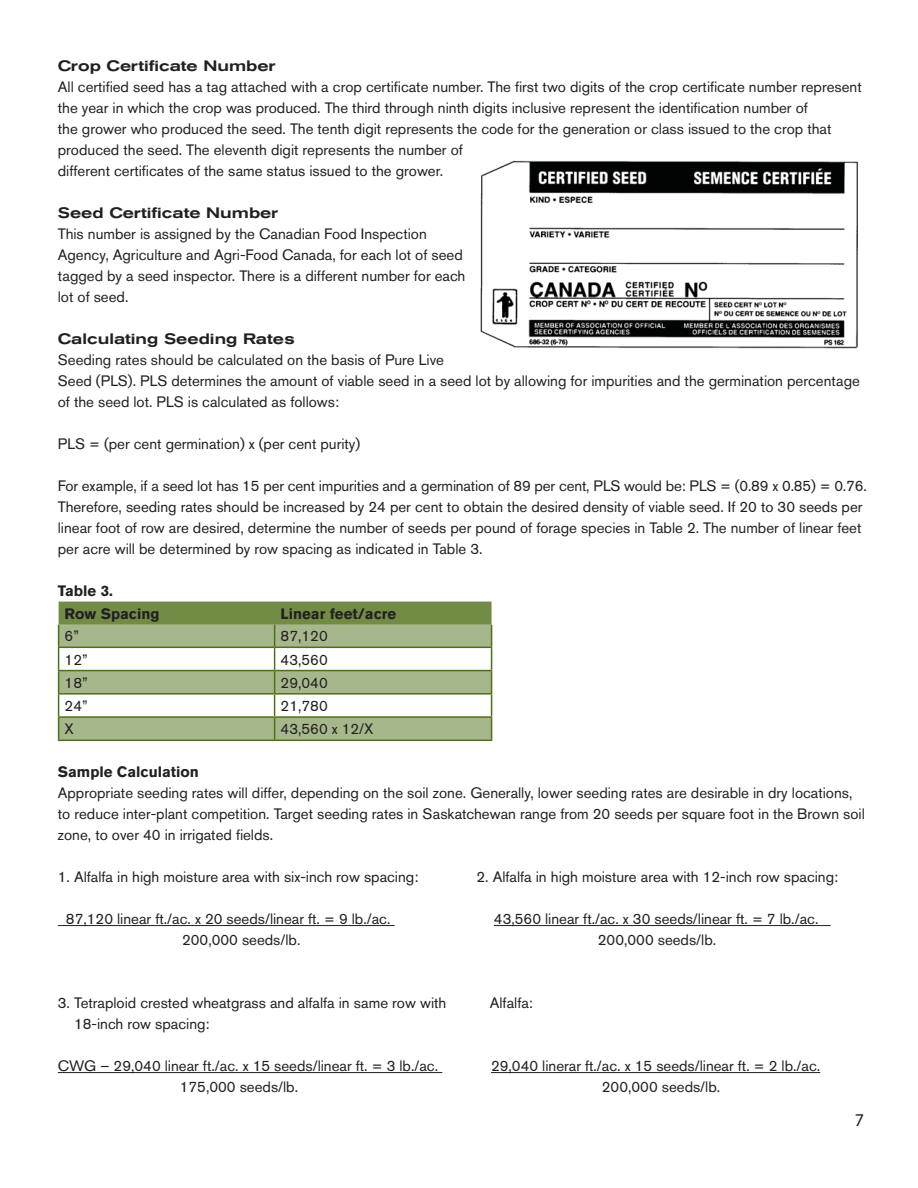
<style>
.page{position:relative;width:918px;height:1188px;background:#fff}
.page>*{position:absolute;margin:0;border:0;box-sizing:border-box;transform-origin:0 0}
.t1{font:18px "Myriad Pro";color:#231f20}
.t2{font:15px/21px "Akzidenz Grotesk BE";color:#231f20}
.t3{font:700 15px/23.2px "Akzidenz Grotesk BE";color:#231f20}
.s1{font-weight:500;font-stretch:expanded}
.s2{font-weight:700}
</style>
<div class="page">
<hr style="left:58px;top:925px;width:337px;height:1px;background:#231f20">
<hr style="left:494px;top:925px;width:337px;height:1px;background:#231f20">
<hr style="left:58px;top:1072px;width:384px;height:1px;background:#231f20">
<hr style="left:491px;top:1072px;width:329px;height:1px;background:#231f20">
<svg style="left:58px;top:602px;width:434px;height:138px"></svg>
<hr style="left:58px;top:740px;width:434px;height:1px;background:#4f6f18">
<img style="left:480px;top:160px;width:378px;height:189px">
<p class="t2" style="left:58px;top:55px;width:805px"><span class="s1">Crop Certificate Number<br></span>All certified seed has a tag attached with a crop certificate number. The first two digits of the crop certificate number represent the year in which the crop was produced. The third through ninth digits inclusive represent the identification number of<br>the grower who produced the seed. The tenth digit represents the code for the generation or class issued to the crop that produced the seed. The eleventh digit represents the number of<br>different certificates of the same status issued to the grower.</p>
<p class="t2" style="left:58px;top:202px;width:409px"><span class="s1">Seed Certificate Number<br></span>This number is assigned by the Canadian Food Inspection Agency, Agriculture and Agri-Food Canada, for each lot of seed tagged by a seed inspector. There is a different number for each lot of seed.</p>
<p class="t2" style="left:58px;top:328px;width:804px"><span class="s1">Calculating Seeding Rates<br></span>Seeding rates should be calculated on the basis of Pure Live<br>Seed (PLS). PLS determines the amount of viable seed in a seed lot by allowing for impurities and the germination percentage of the seed lot. PLS is calculated as follows:</p>
<p class="t2" style="left:58px;top:433px;width:304px">PLS = (per cent germination) x (per cent purity)</p>
<p class="t2" style="left:58px;top:475px;width:810px">For example, if a seed lot has 15 per cent impurities and a germination of 89 per cent, PLS would be: PLS = (0.89 x 0.85) = 0.76.<br>Therefore, seeding rates should be increased by 24 per cent to obtain the desired density of viable seed. If 20 to 30 seeds per linear foot of row are desired, determine the number of seeds per pound of forage species in Table 2. The number of linear feet per acre will be determined by row spacing as indicated in Table 3.</p>
<p class="t3" style="left:65px;top:579px;width:96px;text-indent:-7px">Table 3.<br>Row Spacing</p>
<p class="t3" style="left:281px;top:602px;width:117px">Linear feet/acre</p>
<p class="t2" style="left:65px;top:625px;width:16px">6”</p>
<p class="t2" style="left:281px;top:625px;width:49px">87,120</p>
<p class="t2" style="left:65px;top:649px;width:25px">12”</p>
<p class="t2" style="left:281px;top:649px;width:49px">43,560</p>
<p class="t2" style="left:65px;top:672px;width:25px">18”</p>
<p class="t2" style="left:281px;top:672px;width:49px">29,040</p>
<p class="t2" style="left:65px;top:695px;width:25px">24”</p>
<p class="t2" style="left:281px;top:695px;width:49px">21,780</p>
<p class="t2" style="left:65px;top:718px;width:11px">X</p>
<p class="t2" style="left:281px;top:718px;width:95px">43,560 x 12/X</p>
<p class="t2" style="left:58px;top:761px;width:808px"><span class="s2">Sample Calculation<br></span>Appropriate seeding rates will differ, depending on the soil zone. Generally, lower seeding rates are desirable in dry locations, to reduce inter-plant competition. Target seeding rates in Saskatchewan range from 20 seeds per square foot in the Brown soil zone, to over 40 in irrigated fields.</p>
<p class="t2" style="left:58px;top:866px;width:362px">1. Alfalfa in high moisture area with six-inch row spacing:</p>
<p class="t2" style="left:476px;top:866px;width:363px">2. Alfalfa in high moisture area with 12-inch row spacing:</p>
<p class="t2" style="left:66px;top:908px;width:326px">87,120 linear ft./ac. x 20 seeds/linear ft. = 9 lb./ac.</p>
<p class="t2" style="left:494px;top:908px;width:326px">43,560 linear ft./ac. x 30 seeds/linear ft. = 7 lb./ac.</p>
<p class="t2" style="left:182px;top:929px;width:120px">200,000 seeds/lb.</p>
<p class="t2" style="left:598px;top:929px;width:120px">200,000 seeds/lb.</p>
<p class="t2" style="left:58px;top:992px;width:390px">3. Tetraploid crested wheatgrass and alfalfa in same row with</p>
<p class="t2" style="left:490px;top:992px;width:45px">Alfalfa:</p>
<p class="t2" style="left:74px;top:1013px;width:137px">18-inch row spacing:</p>
<p class="t2" style="left:58px;top:1055px;width:382px">CWG – 29,040 linear ft./ac. x 15 seeds/linear ft. = 3 lb./ac.</p>
<p class="t2" style="left:491px;top:1055px;width:331px">29,040 linerar ft./ac. x 15 seeds/linear ft. = 2 lb./ac.</p>
<p class="t2" style="left:180px;top:1076px;width:120px">175,000 seeds/lb.</p>
<p class="t2" style="left:602px;top:1076px;width:120px">200,000 seeds/lb.</p>
<p class="t1" style="left:855px;top:1109px;width:11px">7</p>
</div>
